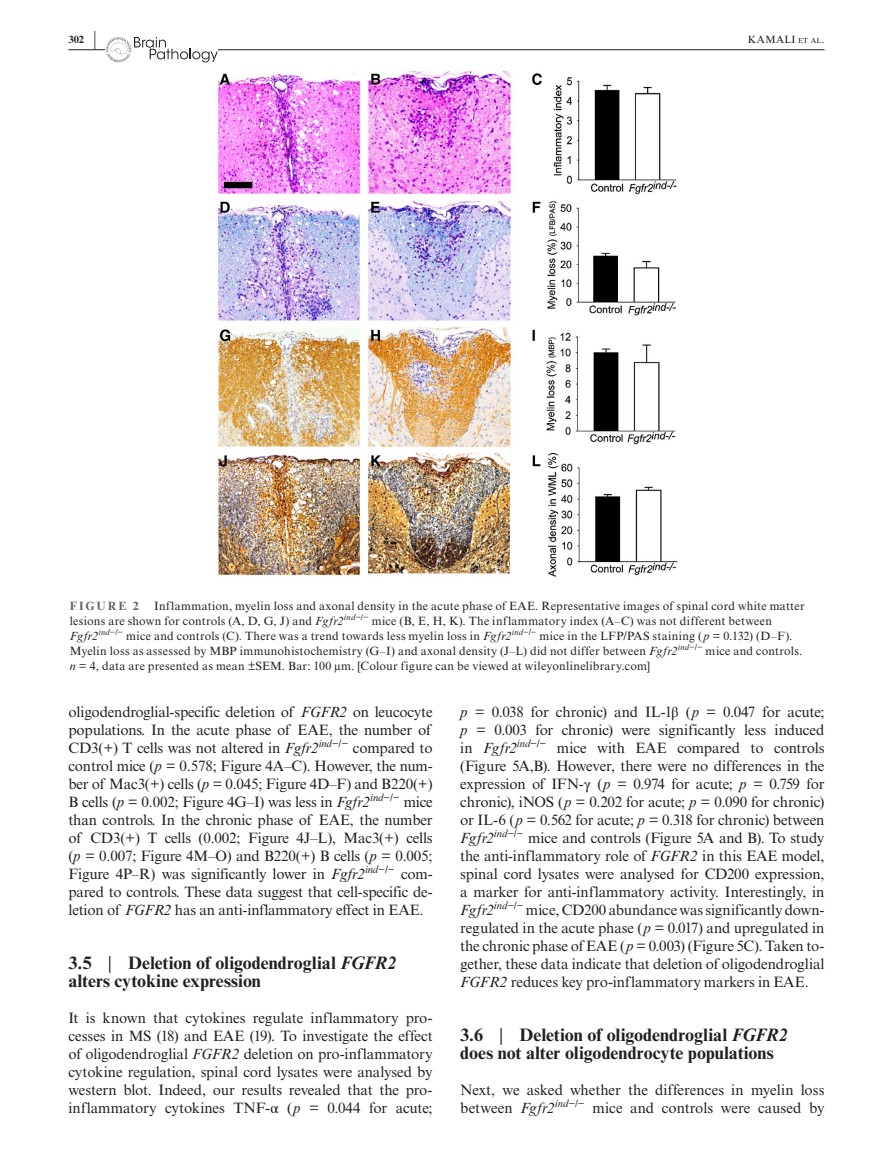
<style>
.page{position:relative;width:893px;height:1174px;background:#fff}
.page>*{position:absolute;margin:0;border:0;box-sizing:border-box;transform-origin:0 0}
.t1{font:700 18px/18px "Times New Roman MT Std";color:#231f20}
.t2{font:15px/18px "Times New Roman MT Std";letter-spacing:-.01em;color:#231f20;text-align:justify}
.t3{font:italic 15px "Times New Roman MT Std";letter-spacing:-.02em;color:#231f20}
.t4{font:12px/15px "Times New Roman MT Std";letter-spacing:.025em;color:#231f20}
.t5{font:700 12px "Times New Roman MT Std";letter-spacing:.175em;color:#636366}
.t6{font:italic 12px "Times New Roman MT Std";letter-spacing:.01em;color:#231f20}
.t7{font:italic 10.5px "Times New Roman MT Std";letter-spacing:.005em;color:#231f20}
.t8{font:10.5px "Times New Roman MT Std";letter-spacing:.03em;color:#231f20}
.t9{font:700 10.5px "Times New Roman MT Std";color:#231f20}
.t10{font:italic 8.4px "Times New Roman MT Std";letter-spacing:.035em;color:#231f20}
.s1{font-size:20.25px}
.s2{font-size:7.35px}
.s3{font-style:italic}
.s4{font-style:normal}
.s5{font-weight:400}
.s6{font-family:"STIX"}
</style>
<div class="page">
<hr style="left:68px;top:49px;width:756px;height:1px;background:#231f20">
<svg style="left:106px;top:37px;width:112px;height:25px"></svg>
<img style="left:216px;top:70px;width:462px;height:507px">
<p class="t9" style="left:68px;top:33px;width:29px">302 <span class="s1">|</span></p>
<p class="t8" style="left:748px;top:33px;width:78px">KAMALI <span class="s2">et al</span> .</p>
<p class="t4" style="left:70px;top:598px;width:736px;text-indent:85px">Inflammation, myelin loss and axonal density in the acute phase of EAE. Representative images of spinal cord white matter lesions are shown for controls (A, D, G, J) and <span class="s3">Fgfr2</span></p>
<p class="t5" style="left:70px;top:598px;width:71px">FIGURE 2</p>
<p class="t10" style="left:344px;top:612px;width:26px">ind<span class="s4">−/−</span></p>
<p class="t4" style="left:372px;top:613px;width:402px">mice (B, E, H, K). The inflammatory index (A–C) was not different between</p>
<p class="t6" style="left:70px;top:629px;width:30px">Fgfr2</p>
<p class="t10" style="left:98px;top:627px;width:26px">ind<span class="s4">−/−</span></p>
<p class="t4" style="left:126px;top:628px;width:387px">mice and controls (C). There was a trend towards less myelin loss in <span class="s3">Fgfr2</span></p>
<p class="t10" style="left:512px;top:627px;width:26px">ind<span class="s4">−/−</span></p>
<p class="t4" style="left:70px;top:628px;width:724px;text-indent:470px">mice in the LFP/PAS staining (<span class="s3">p</span> = 0.132) (D–F).<br>Myelin loss as assessed by MBP immunohistochemistry (G–I) and axonal density (J–L) did not differ between <span class="s3">Fgfr2</span></p>
<p class="t10" style="left:678px;top:642px;width:26px">ind<span class="s4">−/−</span></p>
<p class="t4" style="left:706px;top:643px;width:98px">mice and controls.</p>
<p class="t4" style="left:70px;top:658px;width:582px"><span class="s3">n</span> = 4, data are presented as mean ±SEM. Bar: 100 µm. [Colour figure can be viewed at wileyonlinelibrary.com]</p>
<p class="t2" style="left:68px;top:703px;width:366px">oligodendroglial-specific deletion of <span class="s3">FGFR2</span> on leucocyte populations. In the acute phase of EAE, the number of CD3(+) T cells was not altered in <span class="s3">Fgfr2</span></p>
<p class="t7" style="left:319px;top:737px;width:31px">ind<span class="s4">−/−</span></p>
<p class="t2" style="left:68px;top:739px;width:366px;text-indent:285px">compared to control mice (<span class="s3">p</span> = 0.578; Figure 4A–C). However, the num&shy;ber of Mac3(+) cells (<span class="s3">p</span> = 0.045; Figure 4D–F) and B220(+)<br>B cells (<span class="s3">p</span> = 0.002; Figure 4G–I) was less in <span class="s3">Fgfr2</span></p>
<p class="t7" style="left:370px;top:791px;width:31px">ind<span class="s4">−/−</span></p>
<p class="t2" style="left:68px;top:793px;width:366px;text-indent:335px">mice than controls. In the chronic phase of EAE, the number of CD3(+) T cells (0.002; Figure 4J–L), Mac3(+) cells (<span class="s3">p</span> = 0.007; Figure 4M–O) and B220(+) B cells (<span class="s3">p</span> = 0.005; Figure 4P–R) was significantly lower in <span class="s3">Fgfr2</span></p>
<p class="t7" style="left:365px;top:863px;width:31px">ind<span class="s4">−/−</span></p>
<p class="t2" style="left:68px;top:865px;width:366px;text-indent:333px">com&shy;pared to controls. These data suggest that cell-specific de&shy;letion of <span class="s3">FGFR2</span> has an anti-inflammatory effect in EAE.</p>
<p class="t1" style="left:68px;top:954px;width:330px">3.5 <span class="s5">|</span> Deletion of oligodendroglial <span class="s3">FGFR2 </span>alters cytokine expression</p>
<p class="t2" style="left:68px;top:1009px;width:366px">It is known that cytokines regulate inflammatory pro&shy;cesses in MS (18) and EAE (19). To investigate the effect of oligodendroglial <span class="s3">FGFR2</span> deletion on pro-inflammatory cytokine regulation, spinal cord lysates were analysed by western blot. Indeed, our results revealed that the pro&shy;inflammatory cytokines TNF-<span class="s6">α</span> (<span class="s3">p</span> = 0.044 for acute;</p>
<p class="t2" style="left:460px;top:703px;width:366px"><span class="s3">p</span> = 0.038 for chronic) and IL-1<span class="s6">β</span> (<span class="s3">p</span> = 0.047 for acute; <span class="s3">p</span> = 0.003 for chronic) were significantly less induced in <span class="s3">Fgfr2</span></p>
<p class="t7" style="left:517px;top:737px;width:31px">ind<span class="s4">−/−</span></p>
<p class="t2" style="left:460px;top:739px;width:366px;text-indent:97px">mice with EAE compared to controls (Figure 5A,B). However, there were no differences in the expression of IFN-<span class="s6">γ</span> (<span class="s3">p</span> = 0.974 for acute; <span class="s3">p</span> = 0.759 for chronic), iNOS (<span class="s3">p</span> = 0.202 for acute; <span class="s3">p</span> = 0.090 for chronic) or IL-6 (<span class="s3">p</span> = 0.562 for acute; <span class="s3">p</span> = 0.318 for chronic) between <span class="s3">Fgfr2</span></p>
<p class="t7" style="left:494px;top:827px;width:31px">ind<span class="s4">−/−</span></p>
<p class="t2" style="left:460px;top:829px;width:366px;text-indent:68px">mice and controls (Figure 5A and B). To study the anti-inflammatory role of <span class="s3">FGFR2</span> in this EAE model, spinal cord lysates were analysed for CD200 expression, a marker for anti-inflammatory activity. Interestingly, in</p>
<p class="t3" style="left:460px;top:901px;width:36px">Fgfr2</p>
<p class="t7" style="left:494px;top:899px;width:31px">ind<span class="s4">−/−</span></p>
<p class="t2" style="left:460px;top:901px;width:366px;text-indent:66px">mice, CD200 abundance was significantly down&shy;regulated in the acute phase (<span class="s3">p</span> = 0.017) and upregulated in the chronic phase of EAE (<span class="s3">p</span> = 0.003) (Figure 5C). Taken to&shy;gether, these data indicate that deletion of oligodendroglial <span class="s3">FGFR2</span> reduces key pro-inflammatory markers in EAE.</p>
<p class="t1" style="left:460px;top:1026px;width:329px">3.6 <span class="s5">|</span> Deletion of oligodendroglial <span class="s3">FGFR2 </span>does not alter oligodendrocyte populations</p>
<p class="t2" style="left:460px;top:1081px;width:366px">Next, we asked whether the differences in myelin loss between <span class="s3">Fgfr2</span></p>
<p class="t7" style="left:555px;top:1097px;width:31px">ind<span class="s4">−/−</span></p>
<p class="t2" style="left:592px;top:1099px;width:234px">mice and controls were caused by</p>
</div>
